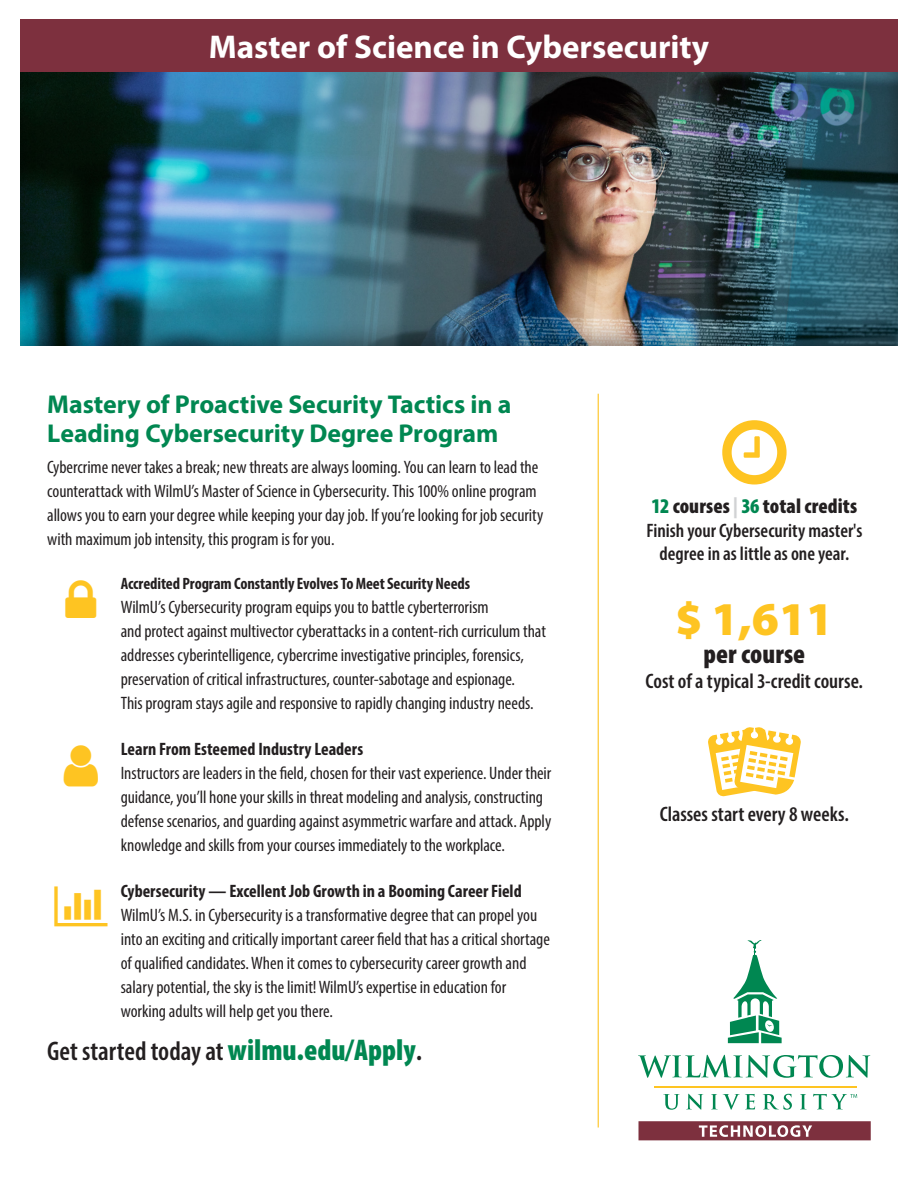
<style>
.page{position:relative;width:918px;height:1188px;background:#fff}
.page>*{position:absolute;margin:0;border:0;box-sizing:border-box;transform-origin:0 0}
.t1{font:900 47.25px "Myriad Pro";color:#fec422}
.t2{font:700 33px "Myriad Pro";color:#fff}
.t3{font:600 condensed 27px "Myriad Pro";color:#231f20}
.t4{font:900 condensed 27px "Myriad Pro";letter-spacing:.005em;color:#231f20}
.t5{font:700 25.8px/29px "Myriad Pro";letter-spacing:-.005em;color:#008751}
.Fact{font:600 condensed 21px "Myriad Pro";color:#231f20}
.t6{font:900 condensed 21px "Myriad Pro";letter-spacing:.005em;color:#231f20}
.t7{font:600 condensed 19.5px/23.4px "Myriad Pro";color:#231f20;text-align:center}
.t8{font:condensed 18px/24px "Myriad Pro";letter-spacing:-.005em;color:#231f20}
.t9{font:700 condensed 18px "Myriad Pro";color:#231f20}
.t10{font:700 condensed 16.5px "Myriad Pro";letter-spacing:-.005em;color:#231f20}
.s1{font-weight:900;font-size:30px;color:#008751}
.s2{font-size:30px}
.s3{color:#008751}
.s4{color:#d1d2d4}
.s5{font-size:46.5px}
</style>
<div class="page">
<svg style="left:663px;top:1094px;width:17px;height:16px"></svg>
<svg style="left:686px;top:1094px;width:17px;height:16px"></svg>
<svg style="left:711px;top:1094px;width:44px;height:16px"></svg>
<svg style="left:763px;top:1094px;width:29px;height:16px"></svg>
<svg style="left:800px;top:1094px;width:6px;height:15px"></svg>
<svg style="left:638px;top:1055px;width:232px;height:23px"></svg>
<hr style="left:654px;top:1086px;width:203px;height:2px;background:#fec422">
<svg style="left:728px;top:940px;width:54px;height:103px"></svg>
<svg style="left:813px;top:1094px;width:44px;height:15px"></svg>
<svg style="left:639px;top:1121px;width:232px;height:19px"></svg>
<svg style="left:708px;top:727px;width:93px;height:70px"></svg>
<hr style="left:598px;top:394px;width:1px;height:734px;background:#fec422">
<div style="left:20px;top:20px;width:878px;height:328px;background:#231f20;opacity:.4"></div>
<div style="left:20px;top:20px;width:878px;height:52px;background:#7d303e"></div>
<p class="t2" style="left:209px;top:25px;width:502px">Master of Science in Cybersecurity</p>
<p class="t5" style="left:47px;top:389px;width:466px">Mastery of Proactive Security Tactics in a<br>Leading Cybersecurity Degree Program</p>
<p class="t8" style="left:47px;top:455px;width:498px">Cybercrime never takes a break; new threats are always looming. You can learn to lead the counterattack with WilmU’s Master of Science in Cybersecurity. This 100% online program allows you to earn your degree while keeping your day job. If you’re looking for job security with maximum job intensity, this program is for you.</p>
<p class="t10" style="left:121px;top:574px;width:351px">Accredited Program Constantly Evolves To Meet Security Needs</p>
<p class="t8" style="left:121px;top:595px;width:427px">WilmU’s Cybersecurity program equips you to battle cyberterrorism<br>and protect against multivector cyberattacks in a content-rich curriculum that addresses cyberintelligence, cybercrime investigative principles, forensics, preservation of critical infrastructures, counter-sabotage and espionage.<br>This program stays agile and responsive to rapidly changing industry needs.</p>
<p class="t9" style="left:121px;top:738px;width:244px">Learn From Esteemed Industry Leaders</p>
<p class="t8" style="left:121px;top:761px;width:432px">Instructors are leaders in the field, chosen for their vast experience. Under their guidance, you’ll hone your skills in threat modeling and analysis, constructing defense scenarios, and guarding against asymmetric warfare and attack. Apply knowledge and skills from your courses immediately to the workplace.</p>
<p class="t9" style="left:121px;top:880px;width:403px">Cybersecurity — Excellent Job Growth in a Booming Career Field</p>
<p class="t8" style="left:121px;top:903px;width:431px">WilmU’s M.S. in Cybersecurity is a transformative degree that can propel you into an exciting and critically important career field that has a critical shortage of qualified candidates. When it comes to cybersecurity career growth and salary potential, the sky is the limit! WilmU’s expertise in education for working adults will help get you there.</p>
<p class="t3" style="left:47px;top:1035px;width:377px">Get started today at <span class="s1">wilmu.edu/Apply</span><span class="s2">.</span></p>
<p class="t6" style="left:652px;top:493px;width:207px"><span class="s3">12</span> courses <span class="s4">|</span> <span class="s3">36</span> total credits</p>
<p class="t7" style="left:646px;top:518px;width:217px">Finish your Cybersecurity master's degree in as little as one year.</p>
<p class="t1" style="left:676px;top:587px;width:159px"><span class="s5">$</span> 1,611</p>
<p class="t4" style="left:704px;top:637px;width:103px">per course</p>
<p class="Fact" style="left:646px;top:668px;width:219px">Cost of a typical 3-credit course.</p>
<p class="Fact" style="left:660px;top:802px;width:191px">Classes start every 8 weeks.</p>
</div>
